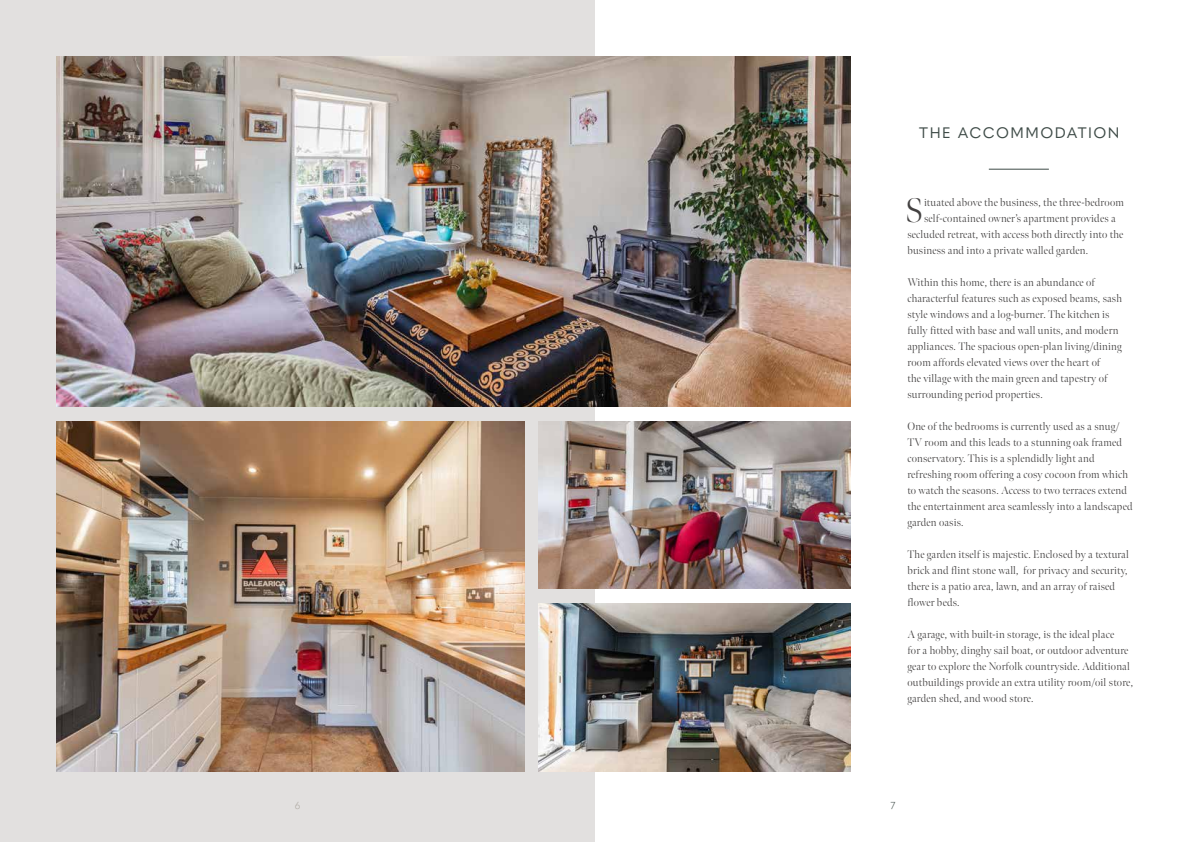
<style>
.page{position:relative;width:1191px;height:842px;background:#fff}
.page>*{position:absolute;margin:0;border:0;box-sizing:border-box;transform-origin:0 0}
.t1{font:300 34px "Meno Banner";color:#434141}
.t2{font:15px "Quasimoda";letter-spacing:.1em;color:#3e4b47}
.t3{font:300 11px/16px "Meno Banner";letter-spacing:.02em;color:#434141}
.t4{font:300 10px "Quasimoda";color:#ada8a0}
.t5{font:300 10px "Quasimoda";color:#3e4b47}
</style>
<div class="page">
<div style="left:0;top:0;width:595px;height:842px;background:#e2e0df"></div>
<hr style="left:988px;top:169px;width:60px;height:1px;background:#3e4b47">
<img style="left:57px;top:57px;width:793px;height:350px">
<img style="left:57px;top:421px;width:467px;height:350px">
<img style="left:539px;top:421px;width:311px;height:168px">
<img style="left:539px;top:603px;width:311px;height:168px">
<h2 class="t2" style="left:919px;top:121px;width:202px">THE ACCOMMODATION</h2>
<h1 class="t1" style="left:905px;top:189px;width:20px">S</h1>
<p class="t3" style="left:924px;top:194px;width:201px">ituated above the business, the three-bedroom</p>
<p class="t3" style="left:924px;top:210px;width:193px">self-contained owner’s apartment provides a</p>
<p class="t3" style="left:907px;top:226px;width:217px">secluded retreat, with access both directly into the</p>
<p class="t3" style="left:907px;top:242px;width:182px">business and into a private walled garden.</p>
<p class="t3" style="left:907px;top:274px;width:216px">Within this home, there is an abundance of characterful features such as exposed beams, sash style windows and a log-burner. The kitchen is fully fitted with base and wall units, and modern appliances. The spacious open-plan living/dining room affords elevated views over the heart of<br>the village with the main green and tapestry of surrounding period properties.</p>
<p class="t3" style="left:907px;top:418px;width:227px">One of the bedrooms is currently used as a snug/ TV room and this leads to a stunning oak framed conservatory. This is a splendidly light and refreshing room offering a cosy cocoon from which to watch the seasons. Access to two terraces extend the entertainment area seamlessly into a landscaped garden oasis.</p>
<p class="t3" style="left:907px;top:546px;width:223px">The garden itself is majestic. Enclosed by a textural brick and flint stone wall, for privacy and security, there is a patio area, lawn, and an array of raised flower beds.</p>
<p class="t3" style="left:907px;top:626px;width:227px">A garage, with built-in storage, is the ideal place<br>for a hobby, dinghy sail boat, or outdoor adventure gear to explore the Norfolk countryside. Additional outbuildings provide an extra utility room/oil store, garden shed, and wood store.</p>
<p class="t4" style="left:295px;top:798px;width:7px">6</p>
<p class="t5" style="left:891px;top:798px;width:6px">7</p>
</div>
